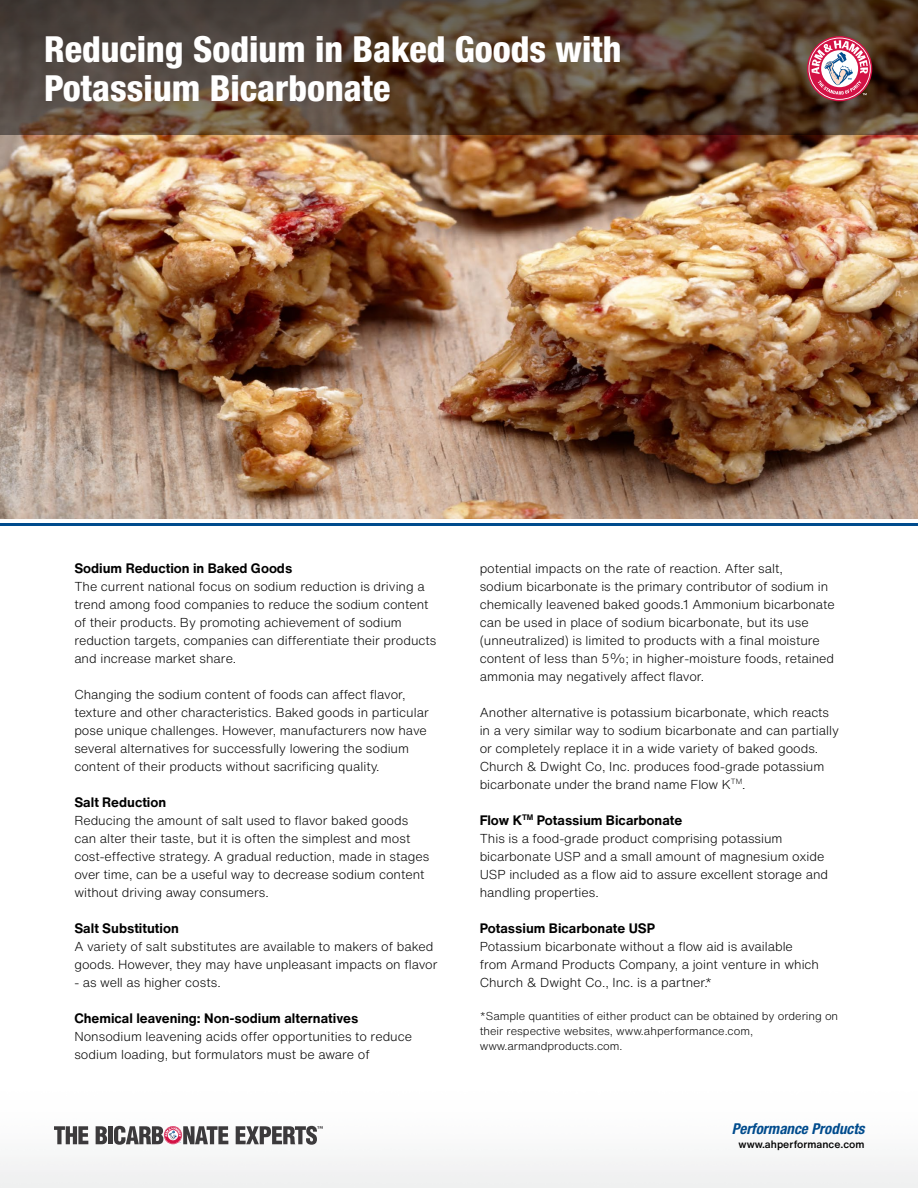
<style>
.page{position:relative;width:918px;height:1188px;background:#fff}
.page>*{position:absolute;margin:0;border:0;box-sizing:border-box;transform-origin:0 0}
.t1{font:800 condensed 36px/39px "Helvetica Neue";color:#fff}
.t2{font:italic 700 condensed 15px "Helvetica Neue";color:#004b8d}
.t3{font:700 13.5px "Helvetica Now Text";color:#000}
.t4{font:300 12.75px/18px "Helvetica Now Text";color:#000}
.t5{font:300 11.25px/15px "Helvetica Now Text";color:#000}
.t6{font:500 10.5px "Helvetica Now Text";color:#000}
</style>
<div class="page">
<svg style="left:54px;top:1126px;width:34px;height:18px"></svg>
<svg style="left:96px;top:1126px;width:11px;height:18px"></svg>
<div style="left:108px;top:1126px;width:5px;height:18px;background:#3c3a3c"></div>
<svg style="left:114px;top:1126px;width:114px;height:19px"></svg>
<svg style="left:236px;top:1126px;width:87px;height:19px"></svg>
<img style="left:0;top:135px;width:918px;height:383px">
<svg style="left:0;top:0;width:918px;height:135px;background:#544031"></svg>
<svg style="left:809px;top:38px;width:62px;height:62px"></svg>
<hr style="left:0;top:523px;width:918px;height:2px;background:#004b8d">
<h1 class="t1" style="left:44px;top:29px;width:579px">Reducing Sodium in Baked Goods with<br>Potassium Bicarbonate</h1>
<p class="t3" style="left:74px;top:558px;width:219px">Sodium Reduction in Baked Goods</p>
<p class="t4" style="left:74px;top:577px;width:363px">The current national focus on sodium reduction is driving a trend among food companies to reduce the sodium content of their products. By promoting achievement of sodium reduction targets, companies can differentiate their products and increase market share.</p>
<p class="t4" style="left:74px;top:685px;width:356px">Changing the sodium content of foods can affect flavor, texture and other characteristics. Baked goods in particular pose unique challenges. However, manufacturers now have several alternatives for successfully lowering the sodium content of their products without sacrificing quality.</p>
<p class="t3" style="left:74px;top:792px;width:93px">Salt Reduction</p>
<p class="t4" style="left:74px;top:811px;width:357px">Reducing the amount of salt used to flavor baked goods can alter their taste, but it is often the simplest and most cost-effective strategy. A gradual reduction, made in stages over time, can be a useful way to decrease sodium content without driving away consumers.</p>
<p class="t3" style="left:74px;top:918px;width:106px">Salt Substitution</p>
<p class="t4" style="left:74px;top:937px;width:365px">A variety of salt substitutes are available to makers of baked goods. However, they may have unpleasant impacts on flavor</p>
<p class="t4" style="left:74px;top:973px;width:148px">- as well as higher costs.</p>
<p class="t3" style="left:74px;top:1008px;width:286px">Chemical leavening: Non-sodium alternatives</p>
<p class="t4" style="left:74px;top:1027px;width:339px">Nonsodium leavening acids offer opportunities to reduce sodium loading, but formulators must be aware of</p>
<p class="t4" style="left:480px;top:559px;width:357px">potential impacts on the rate of reaction. After salt,<br>sodium bicarbonate is the primary contributor of sodium in chemically leavened baked goods.1 Ammonium bicarbonate can be used in place of sodium bicarbonate, but its use (unneutralized) is limited to products with a final moisture content of less than 5%; in higher-moisture foods, retained ammonia may negatively affect flavor.</p>
<p class="t4" style="left:480px;top:703px;width:361px">Another alternative is potassium bicarbonate, which reacts in a very similar way to sodium bicarbonate and can partially or completely replace it in a wide variety of baked goods.<br>Church &amp; Dwight Co, Inc. produces food-grade potassium bicarbonate under the brand name Flow K<sup>TM</sup>.</p>
<p class="t3" style="left:480px;top:810px;width:204px">Flow K<sup>TM</sup> Potassium Bicarbonate</p>
<p class="t4" style="left:480px;top:829px;width:350px">This is a food-grade product comprising potassium bicarbonate USP and a small amount of magnesium oxide USP included as a flow aid to assure excellent storage and handling properties.</p>
<p class="t3" style="left:480px;top:918px;width:177px">Potassium Bicarbonate USP</p>
<p class="t4" style="left:480px;top:937px;width:341px">Potassium bicarbonate without a flow aid is available from Armand Products Company, a joint venture in which<br>Church &amp; Dwight Co., Inc. is a partner.*</p>
<p class="t5" style="left:480px;top:1008px;width:360px">*Sample quantities of either product can be obtained by ordering on their respective websites, www.ahperformance.com, www.armandproducts.com.</p>
<p class="t2" style="left:732px;top:1120px;width:134px">Performance Products</p>
<p class="t6" style="left:739px;top:1136px;width:127px">www.ahperformance.com</p>
</div>
